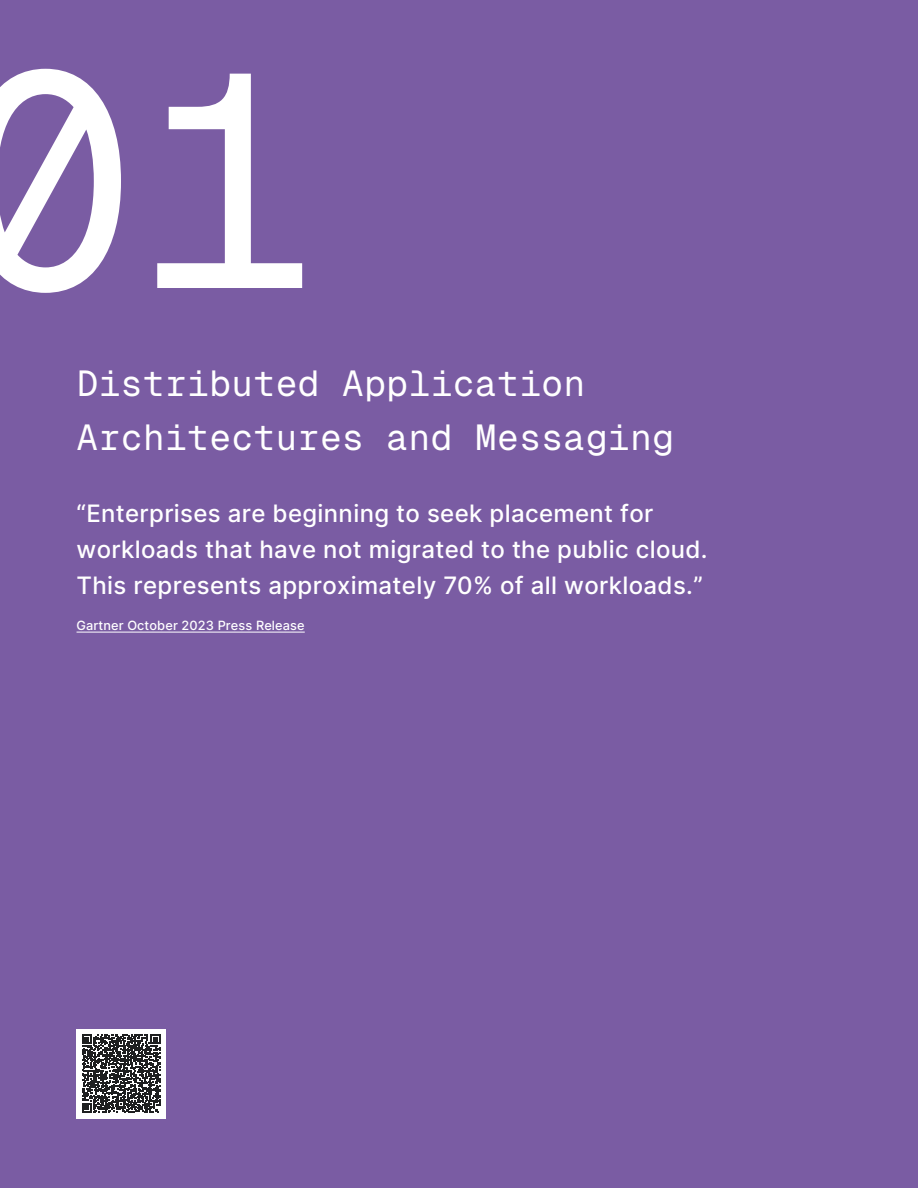
<style>
.page{position:relative;width:918px;height:1188px;background:#7a5ca3}
.page>*{position:absolute;margin:0;border:0;box-sizing:border-box;transform-origin:0 0}
.t1{font:301.95px "Geist Mono";color:#fff}
.t2{font:36px/54px "Geist Mono";letter-spacing:.015em;color:#fff}
.t3{font:24px/36px "Inter";letter-spacing:.015em;color:#fff}
.t4{font:12.75px "Inter";letter-spacing:.01em;color:#fff}
</style>
<div class="page">
<hr style="left:77px;top:632px;width:228px;height:1px;background:#fff">
<div style="left:77px;top:1029px;width:89px;height:89px;background:#fff"></div>
<svg style="left:82px;top:1034px;width:78px;height:79px"></svg>
<h1 class="t1" style="left:-45px;top:-18px;width:367px">01</h1>
<h2 class="t2" style="left:77px;top:355px;width:599px">Distributed Application<br>Architectures and Messaging</h2>
<p class="t3" style="left:77px;top:495px;width:633px">“Enterprises are beginning to seek placement for workloads that have not migrated to the public cloud.<br>This represents approximately 70% of all workloads.”</p>
<p class="t4" style="left:77px;top:616px;width:230px">Gartner October 2023 Press Release</p>
</div>
